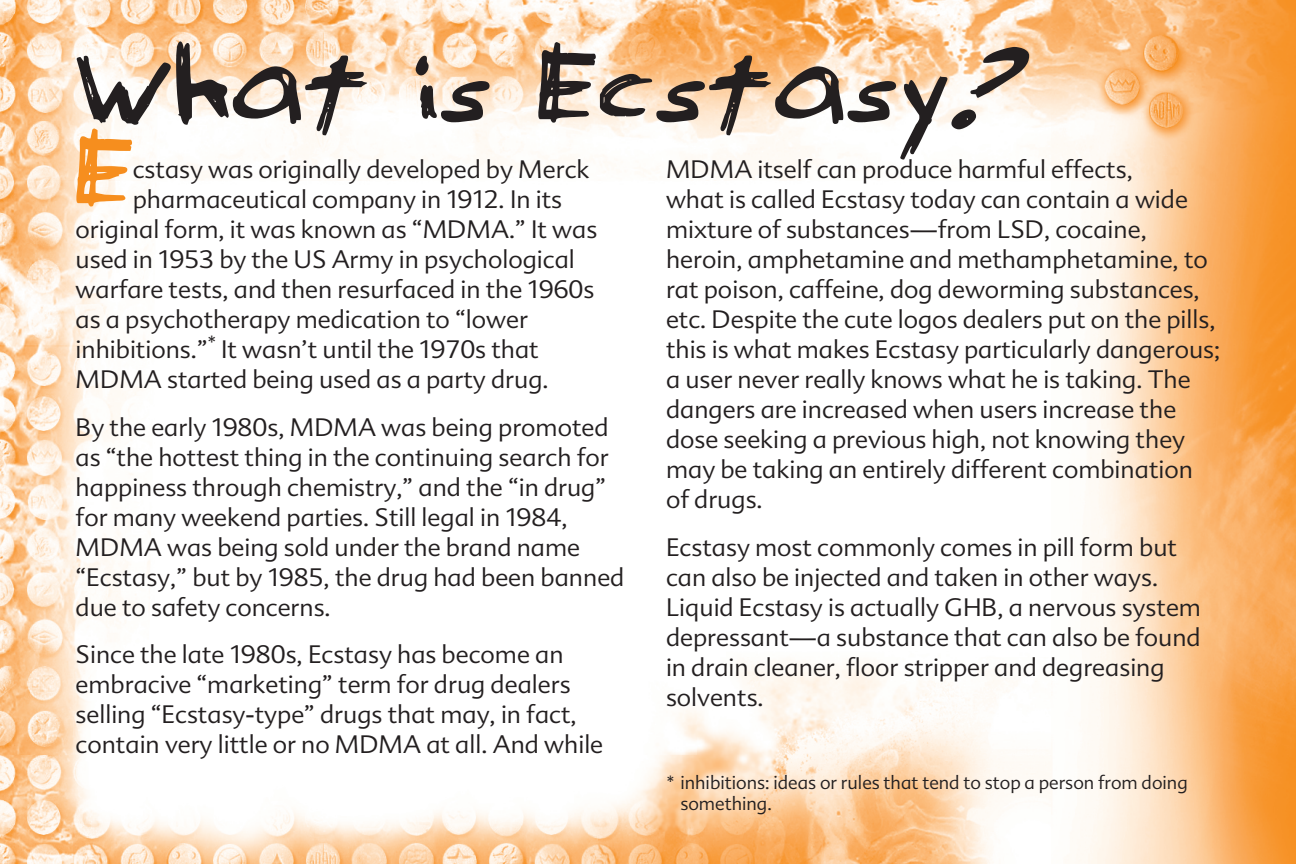
<style>
.page{position:relative;width:1296px;height:864px;background:#fff}
.page>*{position:absolute;margin:0;border:0;box-sizing:border-box;transform-origin:0 0}
.t1{font:84px "Serpico Accented";letter-spacing:.03em;color:#231f20}
.t2{font:81.3px "Serpico Accented";color:#f68e1e}
.t3{font:300 24px/30px "Advert";color:#231f20}
.t4{font:300 18px/21px "Advert";color:#231f20}
.s1{font-size:112.5px}
</style>
<div class="page">
<img style="left:0;top:0;width:697px;height:756px">
<img style="left:697px;top:0;width:599px;height:864px">
<img style="left:0;top:756px;width:699px;height:108px">
<h1 class="t1" style="left:76px;top:47px;width:956px"><span class="s1">W</span>hat is Ecstasy?</h1>
<h2 class="t2" style="left:76px;top:133px;width:59px">E</h2>
<p class="t3" style="left:666px;top:155px;width:556px">MDMA itself can produce harmful effects,<br>what is called Ecstasy today can contain a wide mixture of substances—from LSD, cocaine, heroin, amphetamine and methamphetamine, to rat poison, caffeine, dog deworming substances, etc. Despite the cute logos dealers put on the pills, this is what makes Ecstasy particularly dangerous; a user never really knows what he is taking. The dangers are increased when users increase the dose seeking a previous high, not knowing they may be taking an entirely different combination of drugs.</p>
<p class="t3" style="left:666px;top:532px;width:537px">Ecstasy most commonly comes in pill form but can also be injected and taken in other ways.<br>Liquid Ecstasy is actually GHB, a nervous system depressant—a substance that can also be found in drain cleaner, floor stripper and degreasing solvents.</p>
<p class="t3" style="left:133px;top:155px;width:458px">cstasy was originally developed by Merck</p>
<p class="t3" style="left:133px;top:185px;width:431px">pharmaceutical company in 1912. In its</p>
<p class="t3" style="left:76px;top:215px;width:523px">original form, it was known as “MDMA.” It was</p>
<p class="t3" style="left:76px;top:245px;width:501px">used in 1953 by the US Army in psychological</p>
<p class="t3" style="left:76px;top:275px;width:520px">warfare tests, and then resurfaced in the 1960s</p>
<p class="t3" style="left:76px;top:305px;width:454px">as a psychotherapy medication to “lower</p>
<p class="t3" style="left:76px;top:335px;width:465px">inhibitions.”<sup>*</sup> It wasn’t until the 1970s that</p>
<p class="t3" style="left:76px;top:365px;width:475px">MDMA started being used as a party drug.</p>
<p class="t3" style="left:76px;top:412px;width:550px">By the early 1980s, MDMA was being promoted as “the hottest thing in the continuing search for happiness through chemistry,” and the “in drug” for many weekend parties. Still legal in 1984, MDMA was being sold under the brand name “Ecstasy,” but by 1985, the drug had been banned due to safety concerns.</p>
<p class="t3" style="left:76px;top:640px;width:529px">Since the late 1980s, Ecstasy has become an embracive “marketing” term for drug dealers selling “Ecstasy‑type” drugs that may, in fact, contain very little or no MDMA at all. And while</p>
<p class="t4" style="left:680px;top:772px;width:509px;text-indent:-13px">* inhibitions: ideas or rules that tend to stop a person from doing something.</p>
</div>
